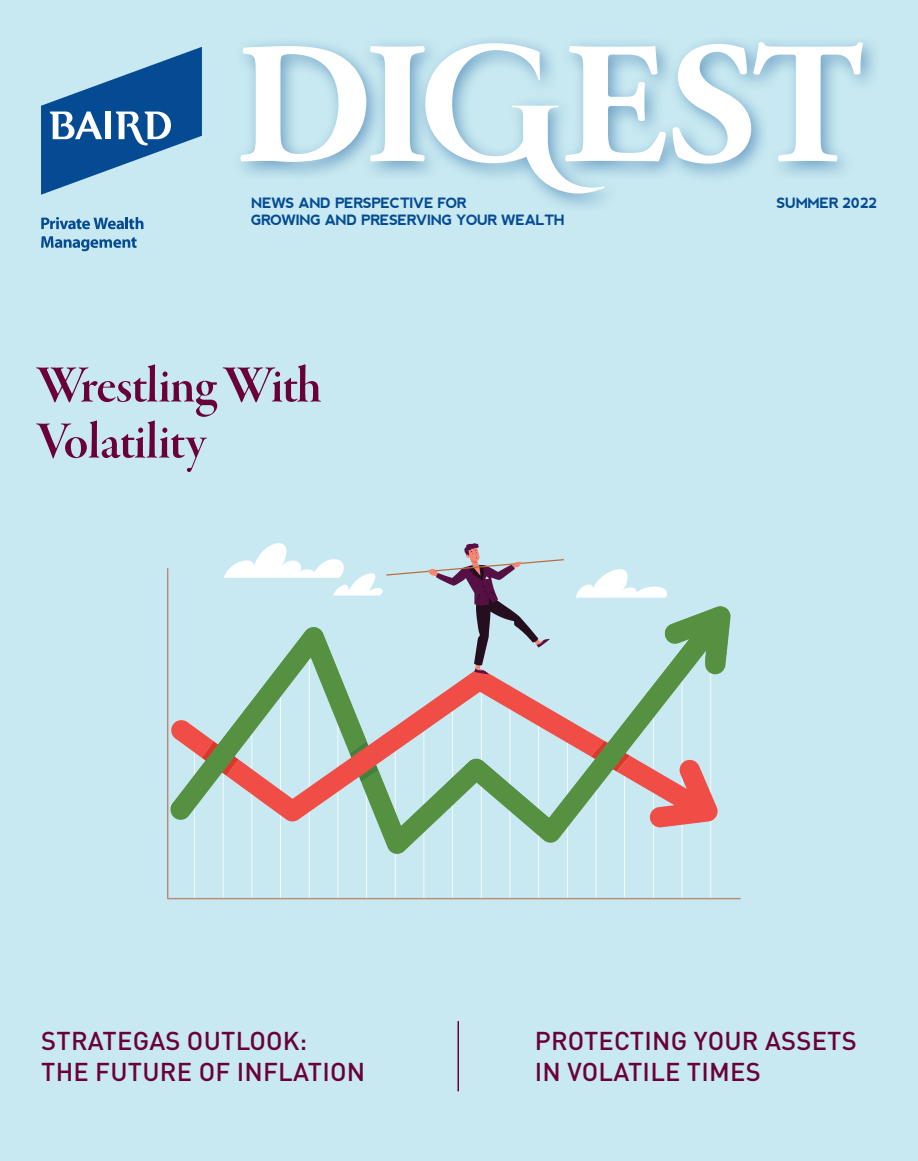
<style>
.page{position:relative;width:918px;height:1161px;background:#c8e9f1}
.page>*{position:absolute;margin:0;border:0;box-sizing:border-box;transform-origin:0 0}
.t1{font:54.6px/56.1px "Garamond Premr Pro Smbd Disp";letter-spacing:-.01em;color:#6a003a}
.t2{font:500 25.5px/30.6px "DINOT";letter-spacing:.01em;color:#6a003a}
.t3{font:700 14.25px "nevis";letter-spacing:-.04em;color:#044b93}
</style>
<div class="page">
<svg style="left:167px;top:568px;width:574px;height:331px"></svg>
<svg style="left:363px;top:606px;width:367px;height:244px"></svg>
<svg style="left:227px;top:669px;width:377px;height:153px"></svg>
<svg style="left:591px;top:741px;width:127px;height:86px"></svg>
<svg style="left:576px;top:569px;width:92px;height:29px"></svg>
<svg style="left:170px;top:543px;width:394px;height:278px"></svg>
<svg style="left:240px;top:42px;width:623px;height:152px"></svg>
<svg style="left:41px;top:47px;width:161px;height:148px"></svg>
<svg style="left:41px;top:217px;width:102px;height:12px"></svg>
<svg style="left:41px;top:236px;width:96px;height:15px"></svg>
<hr style="left:458px;top:1021px;width:1px;height:70px;background:#6a003a">
<p class="t3" style="left:251px;top:195px;width:217px">NEWS AND PERSPECTIVE FOR</p>
<p class="t3" style="left:777px;top:195px;width:103px">SUMMER 2022</p>
<p class="t3" style="left:251px;top:212px;width:316px">GROWING AND PRESERVING YOUR WEALTH</p>
<p class="t1" style="left:37px;top:359px;width:286px">Wrestling With<br>Volatility</p>
<p class="t2" style="left:41px;top:1025px;width:326px">STRATEGAS OUTLOOK:<br>THE FUTURE OF INFLATION</p>
<p class="t2" style="left:535px;top:1025px;width:324px">PROTECTING YOUR ASSETS<br>IN VOLATILE TIMES</p>
</div>
